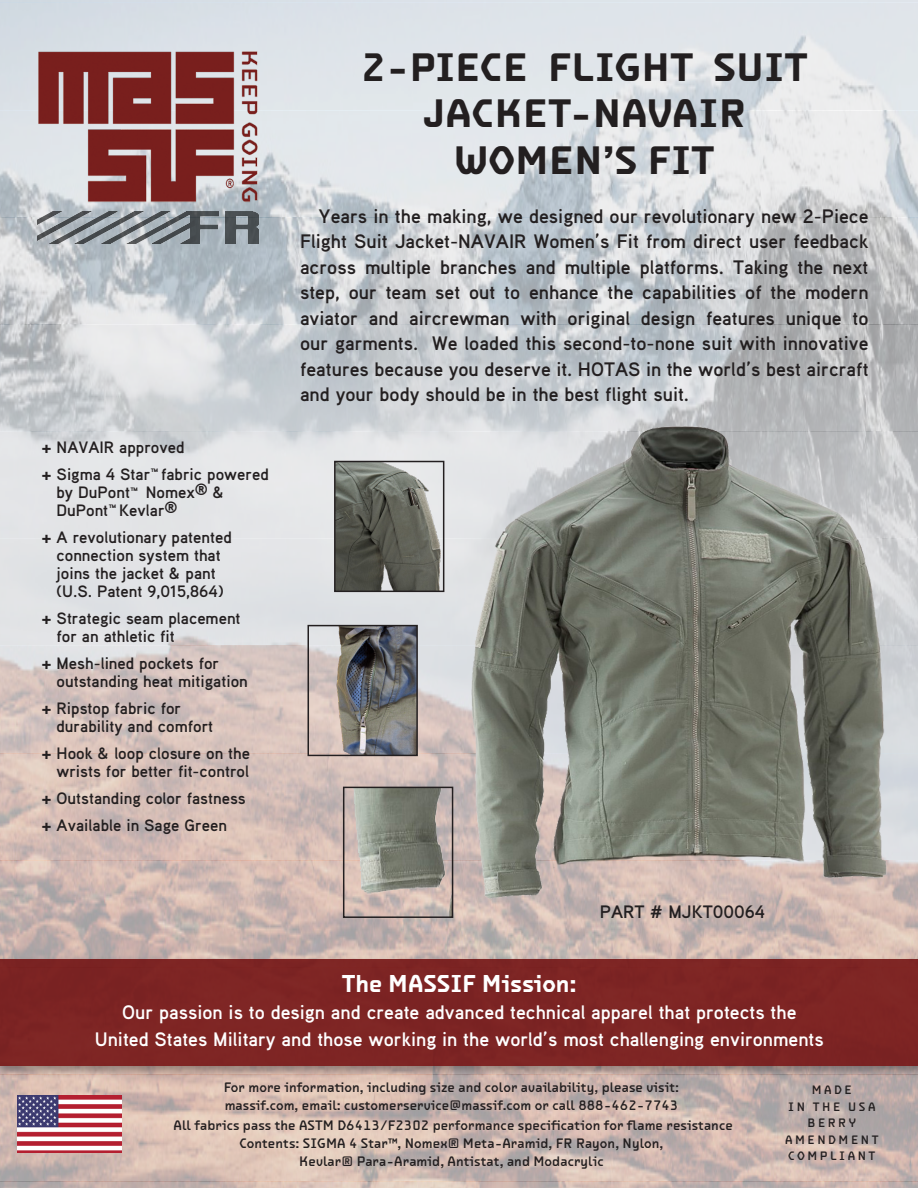
<style>
.page{position:relative;width:918px;height:1188px;background:#fff}
.page>*{position:absolute;margin:0;border:0;box-sizing:border-box;transform-origin:0 0}
.t1{font:700 39px "Das Deck";color:#231f20;scale:1.05 1}
.t2{font:700 24px "Das Deck";color:#fff}
.t3{font:700 19.5px/25.5px "Aaux Pro";color:#231f20;text-align:justify}
.t4{font:700 19.5px "Aaux Pro";color:#fff}
.t5{font:700 18px "Aaux Pro";color:#231f20}
.t6{font:700 16.5px/18px "Aaux Pro";color:#231f20}
.t7{font:500 13.5px "Das Deck";letter-spacing:.005em;color:#231f20}
.t8{font:500 12px/16.5px "Das Deck";letter-spacing:.21em;color:#231f20;text-align:center}
.s1{font-family:"Das Deck"}
</style>
<div class="page">
<img style="left:0;top:0;width:918px;height:1188px">
<img style="left:337px;top:464px;width:104px;height:125px">
<div style="left:334px;top:461px;width:110px;height:131px;border:2px solid #231f20"></div>
<img style="left:311px;top:628px;width:104px;height:125px">
<div style="left:308px;top:625px;width:110px;height:131px;border:2px solid #231f20"></div>
<img style="left:346px;top:790px;width:104px;height:125px">
<div style="left:343px;top:787px;width:110px;height:131px;border:2px solid #231f20"></div>
<img style="left:37px;top:212px;width:222px;height:32px">
<img style="left:19px;top:44px;width:266px;height:161px">
<img style="left:17px;top:1096px;width:104px;height:57px">
<div style="left:0;top:956px;width:918px;height:123px;background:#231f20;opacity:.45"></div>
<div style="left:0;top:959px;width:918px;height:107px;background:#7e2524"></div>
<img style="left:461px;top:411px;width:450px;height:503px">
<p class="t1" style="left:361px;top:44px;width:427px">2-PIECE FLIGHT SUIT</p>
<p class="t1" style="left:422px;top:90px;width:310px">JACKET-NAVAIR</p>
<p class="t1" style="left:454px;top:137px;width:250px">WOMEN’S FIT</p>
<p class="t6" style="left:42px;top:437px;width:145px"><span class="s1">+</span> NAVAIR approved</p>
<p class="t6" style="left:56px;top:464px;width:214px;text-indent:-15px"><span class="s1">+</span> Sigma 4 Star™fabric powered by DuPont™ Nomex® &amp;<br>DuPont™Kevlar®</p>
<p class="t6" style="left:42px;top:527px;width:192px;text-align:center"><span class="s1">+</span> A revolutionary patented connection system that joins the jacket &amp; pant (U.S. Patent 9,015,864)</p>
<p class="t6" style="left:56px;top:608px;width:186px;text-indent:-15px"><span class="s1">+</span> Strategic seam placement for an athletic fit</p>
<p class="t6" style="left:56px;top:653px;width:193px;text-indent:-15px"><span class="s1">+</span> Mesh-lined pockets for outstanding heat mitigation</p>
<p class="t6" style="left:56px;top:698px;width:158px;text-indent:-15px"><span class="s1">+</span> Ripstop fabric for durability and comfort</p>
<p class="t6" style="left:42px;top:743px;width:210px;text-align:right"><span class="s1">+</span> Hook &amp; loop closure on the wrists for better fit-control</p>
<p class="t6" style="left:42px;top:788px;width:206px"><span class="s1">+</span> Outstanding color fastness</p>
<p class="t6" style="left:42px;top:815px;width:187px"><span class="s1">+</span> Available in Sage Green</p>
<p class="t3" style="left:300px;top:203px;width:570px;text-indent:19px">Years in the making, we designed our revolutionary new 2-Piece Flight Suit Jacket-NAVAIR Women’s Fit from direct user feedback across multiple branches and multiple platforms. Taking the next step, our team set out to enhance the capabilities of the modern aviator and aircrewman with original design features unique to our garments. We loaded this second-to-none suit with innovative features because you deserve it. HOTAS in the world’s best aircraft and your body should be in the best flight suit.</p>
<p class="t5" style="left:600px;top:900px;width:167px">PART # MJKT00064</p>
<p class="t2" style="left:342px;top:969px;width:237px">The MASSIF Mission:</p>
<p class="t4" style="left:122px;top:1000px;width:676px">Our passion is to design and create advanced technical apparel that protects the</p>
<p class="t4" style="left:95px;top:1027px;width:731px">United States Military and those working in the world’s most challenging environments</p>
<p class="t7" style="left:224px;top:1080px;width:457px">For more information, including size and color availability, please visit:</p>
<p class="t7" style="left:225px;top:1098px;width:455px">massif.com, email: customerservice@massif.com or call 888-462-7743</p>
<p class="t7" style="left:173px;top:1117px;width:561px">All fabrics pass the ASTM D6413/F2302 performance specification for flame resistance</p>
<p class="t7" style="left:240px;top:1135px;width:425px">Contents: SIGMA 4 Star™, Nomex® Meta-Aramid, FR Rayon, Nylon,</p>
<p class="t7" style="left:299px;top:1153px;width:306px">Kevlar® Para-Aramid, Antistat, and Modacrylic</p>
<p class="t8" style="left:812px;top:1081px;width:42px">MADE</p>
<p class="t8" style="left:788px;top:1098px;width:89px">IN THE USA</p>
<p class="t8" style="left:785px;top:1114px;width:95px">BERRY<br>AMENDMENT<br>COMPLIANT</p>
</div>
